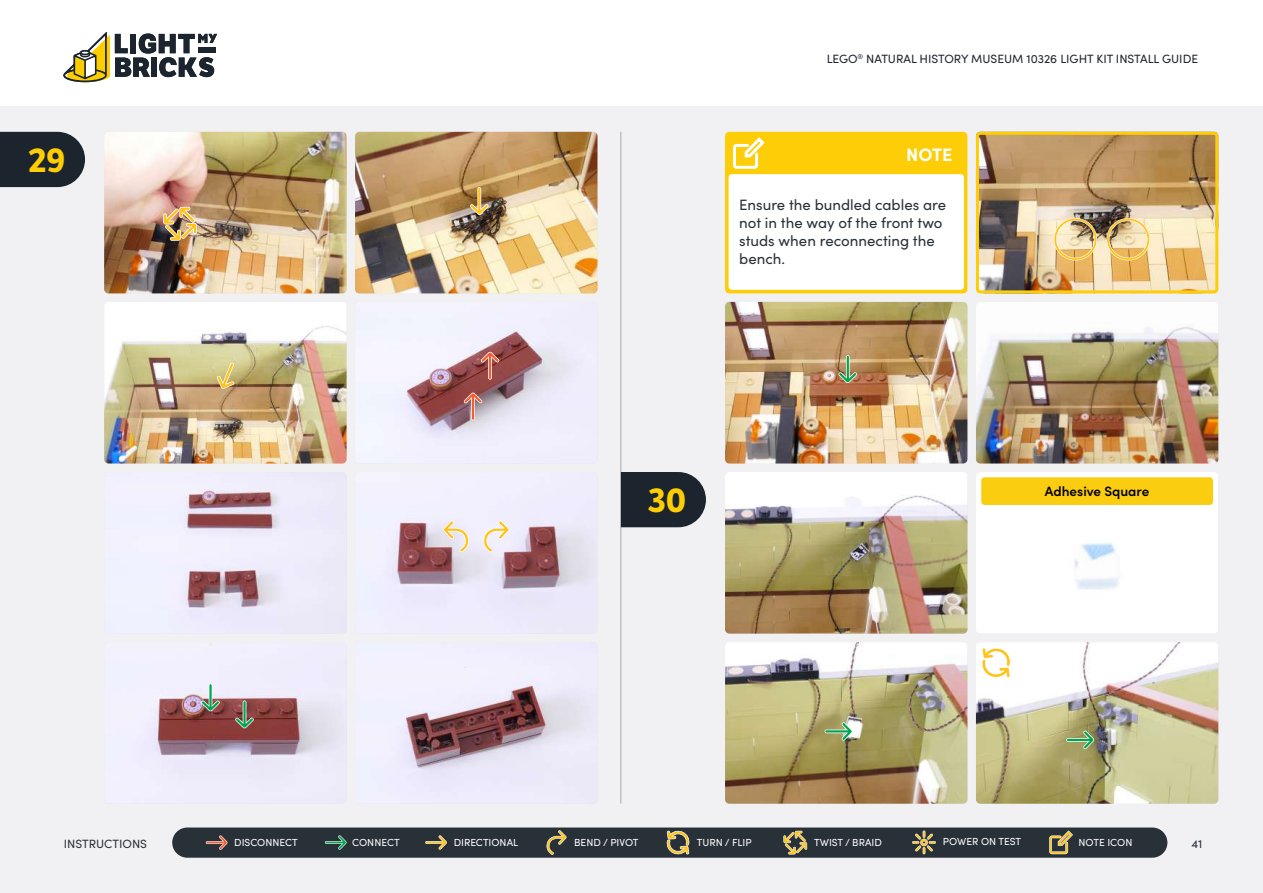
<style>
.page{position:relative;width:1263px;height:893px;background:#fff}
.page>*{position:absolute;margin:0;border:0;box-sizing:border-box;transform-origin:0 0}
.t1{font:700 33px "LFT Etica";color:#ffcd03}
.t2{font:700 18px "Sofia Pro";color:#fff}
.t3{font:15px/18px "Sofia Pro";color:#283038}
.t4{font:600 13.5px "Sofia Pro";color:#000}
.t5{font:12px "Sofia Pro";color:#1c252d}
.t6{font:12px "Sofia Pro";color:#283038}
.t7{font:10.2px "Sofia Pro";color:#fff}
</style>
<div class="page">
<div style="left:0;top:106px;width:1263px;height:787px;background:#f1f1f3"></div>
<hr style="left:621px;top:132px;width:1px;height:672px;background:#000">
<div style="left:172px;top:827px;width:995px;height:31px;background:#283038;border-radius:15px"></div>
<svg style="left:783px;top:831px;width:24px;height:23px"></svg>
<svg style="left:206px;top:835px;width:22px;height:15px"></svg>
<svg style="left:325px;top:835px;width:22px;height:15px"></svg>
<svg style="left:425px;top:835px;width:22px;height:15px"></svg>
<svg style="left:546px;top:830px;width:21px;height:25px"></svg>
<svg style="left:1049px;top:830px;width:24px;height:24px"></svg>
<svg style="left:912px;top:830px;width:24px;height:24px"></svg>
<svg style="left:666px;top:830px;width:24px;height:25px"></svg>
<svg style="left:63px;top:32px;width:154px;height:50px"></svg>
<svg style="left:0;top:132px;width:85px;height:55px;background:#2a333a"></svg>
<svg style="left:621px;top:472px;width:85px;height:55px;background:#2a333a"></svg>
<img style="left:355px;top:132px;width:242px;height:161px">
<img style="left:104px;top:132px;width:243px;height:161px">
<img style="left:356px;top:302px;width:241px;height:161px">
<img style="left:976px;top:302px;width:242px;height:161px">
<img style="left:356px;top:472px;width:241px;height:161px">
<div style="left:976px;top:472px;width:242px;height:161px;background:#fff"></div>
<div style="left:981px;top:477px;width:232px;height:28px;background:#fbcd10;border-radius:3px"></div>
<img style="left:356px;top:643px;width:235px;height:160px">
<img style="left:976px;top:642px;width:242px;height:162px">
<img style="left:105px;top:473px;width:242px;height:160px">
<img style="left:725px;top:472px;width:242px;height:162px">
<img style="left:104px;top:302px;width:243px;height:161px">
<img style="left:725px;top:302px;width:242px;height:161px">
<img style="left:105px;top:643px;width:237px;height:160px">
<img style="left:725px;top:642px;width:242px;height:162px">
<svg style="left:163px;top:207px;width:34px;height:34px"></svg>
<svg style="left:470px;top:187px;width:18px;height:28px"></svg>
<svg style="left:217px;top:362px;width:17px;height:27px"></svg>
<svg style="left:464px;top:392px;width:18px;height:28px"></svg>
<svg style="left:481px;top:351px;width:18px;height:29px"></svg>
<svg style="left:824px;top:722px;width:29px;height:19px"></svg>
<svg style="left:1066px;top:731px;width:28px;height:18px"></svg>
<svg style="left:838px;top:355px;width:19px;height:28px"></svg>
<svg style="left:201px;top:683px;width:19px;height:29px"></svg>
<svg style="left:235px;top:700px;width:19px;height:29px"></svg>
<svg style="left:443px;top:521px;width:26px;height:31px"></svg>
<svg style="left:483px;top:521px;width:26px;height:31px"></svg>
<img style="left:980px;top:136px;width:234px;height:153px">
<div style="left:976px;top:132px;width:242px;height:161px;border:3px solid #fdce07;border-radius:3px"></div>
<div style="left:725px;top:132px;width:242px;height:161px;background:#fdce07;border-radius:4px"></div>
<div style="left:728px;top:174px;width:236px;height:116px;background:#fff;border-radius:3px"></div>
<svg style="left:733px;top:137px;width:32px;height:32px"></svg>
<svg style="left:1054px;top:218px;width:43px;height:43px;background:#ddc28d"></svg>
<svg style="left:1106px;top:218px;width:44px;height:43px;background:#dec288"></svg>
<svg style="left:980px;top:647px;width:32px;height:32px"></svg>
<h1 class="t1" style="left:29px;top:140px;width:38px">29</h1>
<p class="t5" style="left:827px;top:50px;width:373px">LEGO<sup>®</sup> NATURAL HISTORY MUSEUM 10326 LIGHT KIT INSTALL GUIDE</p>
<p class="t2" style="left:906px;top:141px;width:48px">NOTE</p>
<p class="t3" style="left:739px;top:195px;width:208px">Ensure the bundled cables are not in the way of the front two studs when reconnecting the bench.</p>
<h1 class="t1" style="left:648px;top:480px;width:40px">30</h1>
<p class="t4" style="left:1045px;top:481px;width:106px">Adhesive Square</p>
<p class="t6" style="left:64px;top:835px;width:85px">INSTRUCTIONS</p>
<p class="t7" style="left:234px;top:835px;width:65px">DISCONNECT</p>
<p class="t7" style="left:352px;top:835px;width:49px">CONNECT</p>
<p class="t7" style="left:454px;top:835px;width:66px">DIRECTIONAL</p>
<p class="t7" style="left:574px;top:835px;width:66px">BEND / PIVOT</p>
<p class="t7" style="left:697px;top:835px;width:56px">TURN / FLIP</p>
<p class="t7" style="left:814px;top:835px;width:69px">TWIST / BRAID</p>
<p class="t7" style="left:943px;top:834px;width:80px">POWER ON TEST</p>
<p class="t7" style="left:1078px;top:835px;width:55px">NOTE ICON</p>
<p class="t6" style="left:1191px;top:835px;width:12px">41</p>
</div>
